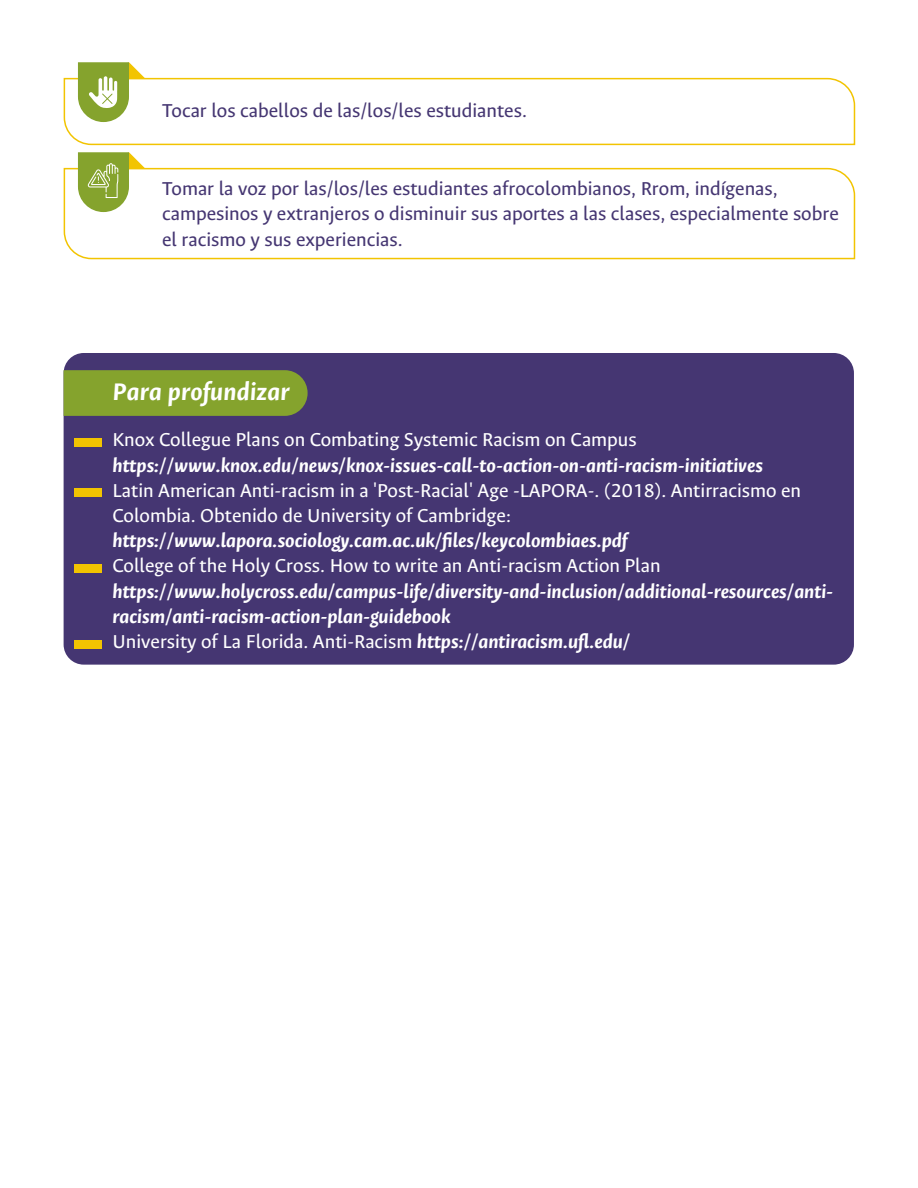
<style>
.page{position:relative;width:918px;height:1188px;background:#fff}
.page>*{position:absolute;margin:0;border:0;box-sizing:border-box;transform-origin:0 0}
.t1{font:italic 700 27px "Ancizar Sans";letter-spacing:.01em;color:#fff}
.t2{font:italic 700 21px/25.2px "Ancizar Sans";color:#fff}
.t3{font:21px/25.2px "Ancizar Sans";color:#fff}
.t4{font:21px/25.2px "Ancizar Sans";color:#453672}
.s1{font-weight:400;font-style:normal}
</style>
<div class="page">
<hr style="left:64px;top:329px;width:790px;height:1px;background:#1d1d1b">
<hr style="left:64px;top:726px;width:790px;height:1px;background:#1d1d1b">
<hr style="left:64px;top:859px;width:790px;height:1px;background:#1d1d1b">
<hr style="left:64px;top:991px;width:790px;height:1px;background:#1d1d1b">
<hr style="left:162px;top:64px;width:1px;height:1060px;background:#1d1d1b">
<hr style="left:262px;top:64px;width:1px;height:1060px;background:#1d1d1b">
<hr style="left:360px;top:64px;width:1px;height:1060px;background:#1d1d1b">
<hr style="left:459px;top:64px;width:1px;height:1060px;background:#1d1d1b">
<hr style="left:558px;top:64px;width:1px;height:1060px;background:#1d1d1b">
<hr style="left:656px;top:64px;width:1px;height:1060px;background:#1d1d1b">
<hr style="left:754px;top:64px;width:1px;height:1060px;background:#1d1d1b">
<div style="left:64px;top:353px;width:790px;height:312px;background:#453672;border-radius:20px"></div>
<div style="left:64px;top:370px;width:244px;height:46px;background:#85a32d"></div>
<svg style="left:63px;top:167px;width:793px;height:93px"></svg>
<div style="left:74px;top:438px;width:27px;height:8px;background:#f2c401"></div>
<div style="left:74px;top:489px;width:27px;height:8px;background:#f2c401"></div>
<div style="left:74px;top:565px;width:27px;height:8px;background:#f2c401"></div>
<div style="left:74px;top:640px;width:27px;height:9px;background:#f2c401"></div>
<svg style="left:78px;top:152px;width:71px;height:60px"></svg>
<svg style="left:63px;top:77px;width:793px;height:69px"></svg>
<svg style="left:78px;top:62px;width:71px;height:60px"></svg>
<p class="t4" style="left:162px;top:98px;width:366px">Tocar los cabellos de las/los/les estudiantes.</p>
<p class="t4" style="left:162px;top:176px;width:678px">Tomar la voz por las/los/les estudiantes afrocolombianos, Rrom, indígenas, campesinos y extranjeros o disminuir sus aportes a las clases, especialmente sobre el racismo y sus experiencias.</p>
<p class="t1" style="left:113px;top:376px;width:178px">Para profundizar</p>
<p class="t3" style="left:113px;top:427px;width:526px">Knox Collegue Plans on Combating Systemic Racism on Campus</p>
<p class="t2" style="left:113px;top:452px;width:652px">https://www.knox.edu/news/knox-issues-call-to-action-on-anti-racism-initiatives</p>
<p class="t3" style="left:113px;top:478px;width:690px">Latin American Anti-racism in a 'Post-Racial' Age -LAPORA-. (2018). Antirracismo en<br>Colombia. Obtenido de University of Cambridge:</p>
<p class="t2" style="left:113px;top:528px;width:516px">https://www.lapora.sociology.cam.ac.uk/files/keycolombiaes.pdf</p>
<p class="t3" style="left:113px;top:553px;width:550px">College of the Holy Cross. How to write an Anti-racism Action Plan</p>
<p class="t2" style="left:113px;top:578px;width:722px">https://www.holycross.edu/campus-life/diversity-and-inclusion/additional-resources/anti&shy;racism/anti-racism-action-plan-guidebook<br><span class="s1">University of La Florida. Anti-Racism</span> https://antiracism.ufl.edu/</p>
</div>
